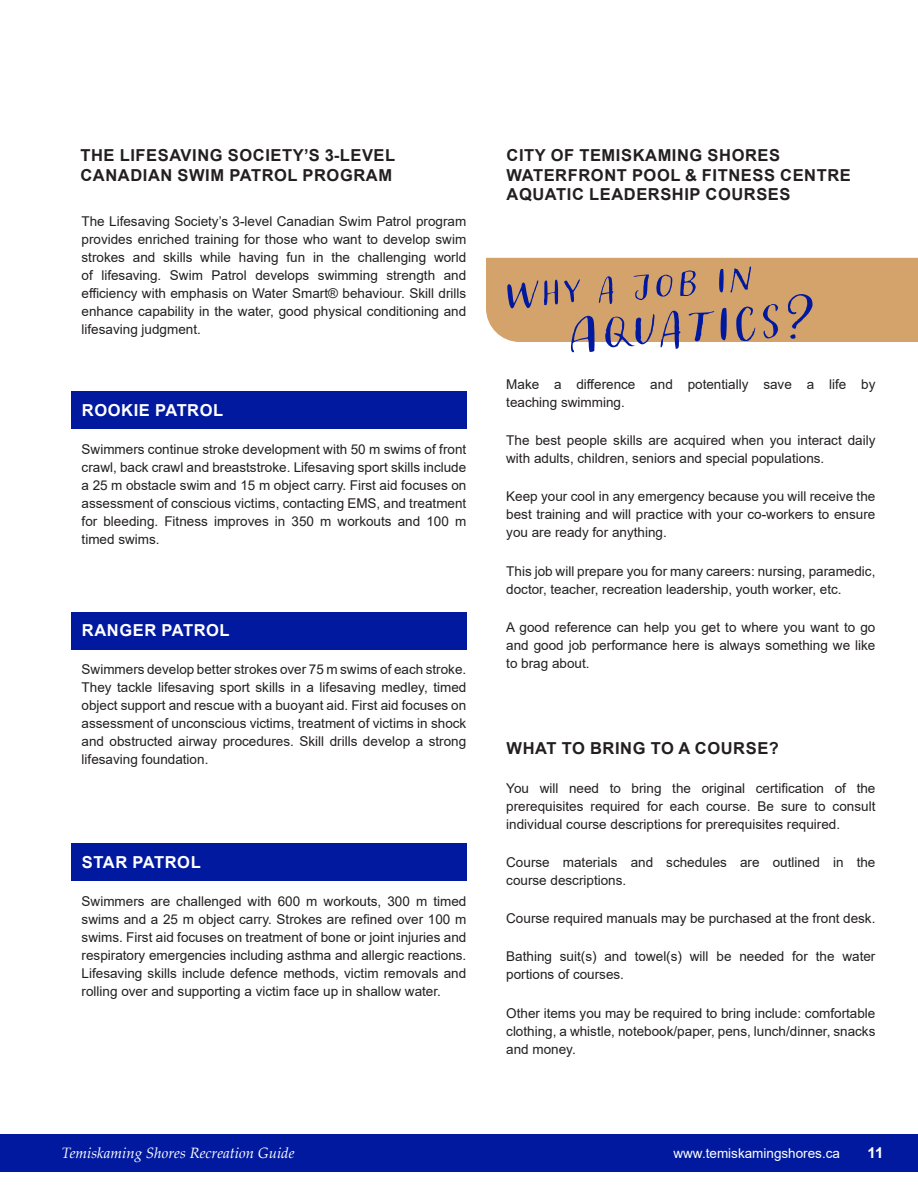
<style>
.page{position:relative;width:918px;height:1188px;background:#fff}
.page>*{position:absolute;margin:0;border:0;box-sizing:border-box;transform-origin:0 0}
.t1{font:99px "Looking Flowers Caps";color:#00199f}
.t2{font:72px "Looking Flowers Caps";color:#00199f}
.Copy{font:700 16.5px/19.8px "Arial";letter-spacing:.035em;color:#231f20}
.t3{font:700 16.5px "Arial";letter-spacing:.035em;color:#fff}
.t4{font:italic 15px "Palatino Linotype";color:#fff}
.t5{font:700 15px "Arial";color:#fff}
.Copy-2{font:13.5px/18px "Arial";color:#231f20;text-align:justify}
.t6{font:13.5px "Arial";color:#fff}
</style>
<div class="page">
<div style="left:0;top:1134px;width:918px;height:38px;background:#00199f"></div>
<div style="left:486px;top:258px;width:432px;height:84px;background:#d4a36b"></div>
<div style="left:71px;top:391px;width:395px;height:38px;background:#00199f"></div>
<div style="left:71px;top:612px;width:395px;height:37px;background:#00199f"></div>
<div style="left:71px;top:843px;width:395px;height:38px;background:#00199f"></div>
<p class="Copy" style="left:80px;top:145px;width:316px">THE LIFESAVING SOCIETY’S 3-LEVEL<br>CANADIAN SWIM PATROL PROGRAM</p>
<p class="Copy" style="left:507px;top:145px;width:346px">CITY OF TEMISKAMING SHORES<br>WATERFRONT POOL &amp; FITNESS CENTRE<br>AQUATIC LEADERSHIP COURSES</p>
<p class="Copy-2" style="left:82px;top:212px;width:386px">The Lifesaving Society’s 3-level Canadian Swim Patrol program provides enriched training for those who want to develop swim strokes and skills while having fun in the challenging world of lifesaving. Swim Patrol develops swimming strength and efficiency with emphasis on Water Smart® behaviour. Skill drills enhance capability in the water, good physical conditioning and lifesaving judgment.</p>
<p class="t3" style="left:82px;top:398px;width:143px">ROOKIE PATROL</p>
<p class="Copy-2" style="left:82px;top:440px;width:386px">Swimmers continue stroke development with 50 m swims of front crawl, back crawl and breaststroke. Lifesaving sport skills include a 25 m obstacle swim and 15 m object carry. First aid focuses on assessment of conscious victims, contacting EMS, and treatment for bleeding. Fitness improves in 350 m workouts and 100 m timed swims.</p>
<p class="t3" style="left:82px;top:619px;width:149px">RANGER PATROL</p>
<p class="Copy-2" style="left:82px;top:660px;width:386px">Swimmers develop better strokes over 75 m swims of each stroke.<br>They tackle lifesaving sport skills in a lifesaving medley, timed object support and rescue with a buoyant aid. First aid focuses on assessment of unconscious victims, treatment of victims in shock and obstructed airway procedures. Skill drills develop a strong lifesaving foundation.</p>
<p class="t3" style="left:82px;top:850px;width:120px">STAR PATROL</p>
<p class="Copy-2" style="left:82px;top:892px;width:386px">Swimmers are challenged with 600 m workouts, 300 m timed swims and a 25 m object carry. Strokes are refined over 100 m swims. First aid focuses on treatment of bone or joint injuries and respiratory emergencies including asthma and allergic reactions.<br>Lifesaving skills include defence methods, victim removals and rolling over and supporting a victim face up in shallow water.</p>
<p class="t2" style="left:501px;top:257px;width:253px;rotate:-4deg">Why a job in</p>
<p class="t1" style="left:563px;top:281px;width:248px;rotate:-4deg">Aquatics?</p>
<p class="Copy-2" style="left:506px;top:375px;width:371px">Make a difference and potentially save a life by teaching swimming.</p>
<p class="Copy-2" style="left:506px;top:431px;width:371px">The best people skills are acquired when you interact daily with adults, children, seniors and special populations.</p>
<p class="Copy-2" style="left:506px;top:488px;width:371px">Keep your cool in any emergency because you will receive the best training and will practice with your co-workers to ensure you are ready for anything.</p>
<p class="Copy-2" style="left:506px;top:562px;width:371px">This job will prepare you for many careers: nursing, paramedic, doctor, teacher, recreation leadership, youth worker, etc.</p>
<p class="Copy-2" style="left:506px;top:618px;width:371px">A good reference can help you get to where you want to go and good job performance here is always something we like to brag about.</p>
<p class="Copy" style="left:507px;top:739px;width:274px">WHAT TO BRING TO A COURSE?</p>
<p class="Copy-2" style="left:506px;top:779px;width:371px">You will need to bring the original certification of the prerequisites required for each course. Be sure to consult individual course descriptions for prerequisites required.</p>
<p class="Copy-2" style="left:506px;top:853px;width:371px">Course materials and schedules are outlined in the course descriptions.</p>
<p class="Copy-2" style="left:506px;top:909px;width:371px">Course required manuals may be purchased at the front desk.</p>
<p class="Copy-2" style="left:506px;top:948px;width:371px">Bathing suit(s) and towel(s) will be needed for the water portions of courses.</p>
<p class="Copy-2" style="left:506px;top:1004px;width:371px">Other items you may be required to bring include: comfortable clothing, a whistle, notebook/paper, pens, lunch/dinner, snacks and money.</p>
<p class="t4" style="left:62px;top:1142px;width:234px">Temiskaming Shores Recreation Guide</p>
<p class="t6" style="left:674px;top:1144px;width:168px">www.temiskamingshores.ca</p>
<p class="t5" style="left:868px;top:1142px;width:17px">11</p>
</div>
